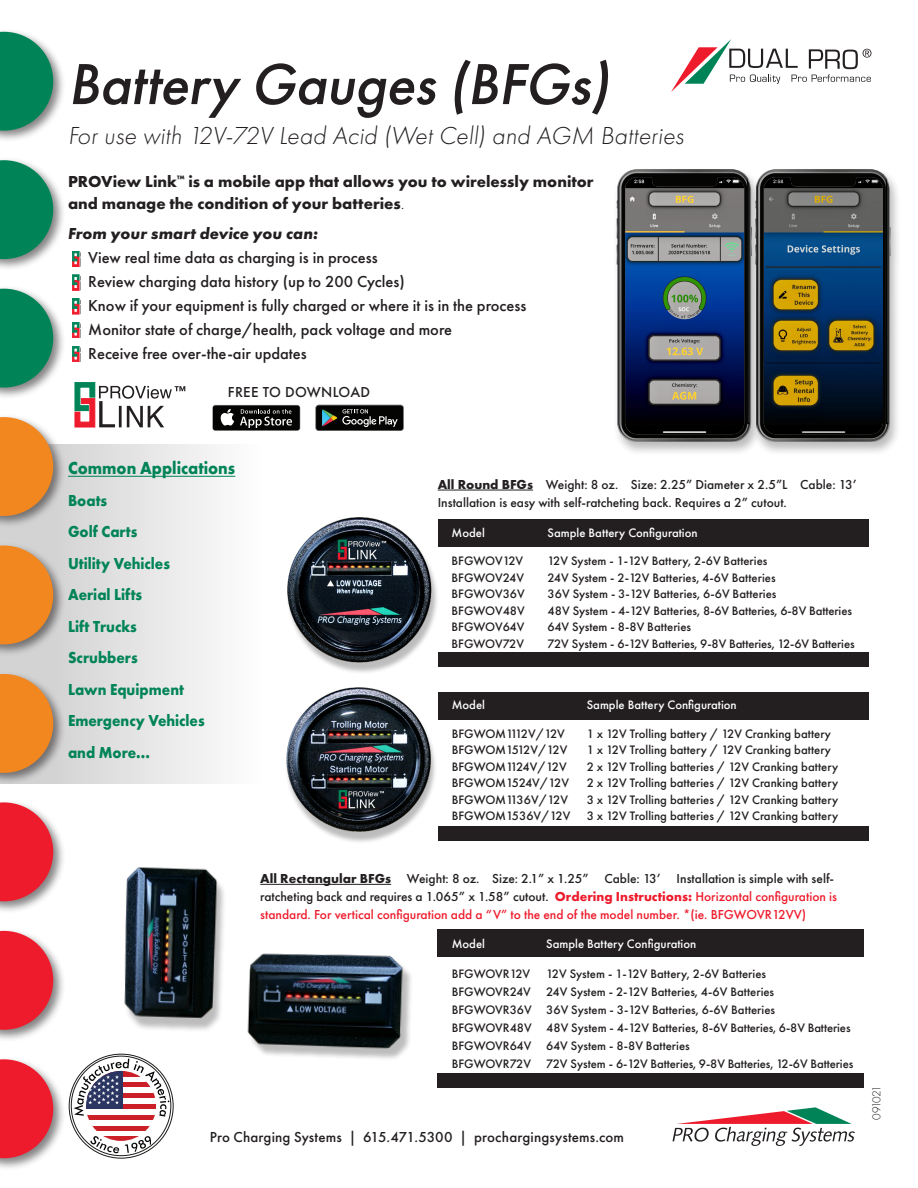
<style>
.page{position:relative;width:918px;height:1188px;background:#fff}
.page>*{position:absolute;margin:0;border:0;box-sizing:border-box;transform-origin:0 0}
.t1{font:italic 500 60px "Futura PT";color:#231f20}
.t2{font:300 25.5px "Futura PT";color:#231f20}
.t3{font:700 18.15px "Futura PT";color:#008457;scale:.91 1}
.t4{font:500 16.5px "Futura PT";color:#231f20}
.t5{font:700 16.5px "Futura PT";color:#008457;scale:.91 1}
.t6{font:700 16.5px/21.6px "Futura PT";color:#231f20}
.t7{font:italic 700 16.5px "Futura PT";color:#231f20}
.body_text{font:500 15px "Futura PT";letter-spacing:.01em;color:#231f20}
.t8{font:500 13.5px/18px "Futura PT";color:#231f20}
.t9{font:500 12.75px "Futura PT";color:#231f20}
.t10{font:500 12.75px "Futura PT";color:#fff}
.t11{font:300 12px "Futura PT";letter-spacing:-.11em;color:#231f20}
.s1{font-weight:300;font-size:18px}
.s2{font-weight:700}
.s3{font-weight:700;color:#ee1b2c}
.s4{color:#ee1b2c}
</style>
<div class="page">
<svg style="left:66px;top:445px;width:170px;height:339px;fill:#e8e8e8"></svg>
<div style="left:285px;top:691px;width:153px;height:153px;background:#231f20;opacity:.3"></div>
<img style="left:286px;top:687px;width:147px;height:150px">
<img style="left:247px;top:953px;width:164px;height:106px">
<div style="left:124px;top:871px;width:103px;height:162px;background:#231f20;opacity:.3"></div>
<img style="left:124px;top:867px;width:103px;height:159px">
<div style="left:438px;top:929px;width:426px;height:28px;background:#231f20"></div>
<div style="left:438px;top:1073px;width:426px;height:15px;background:#231f20"></div>
<hr style="left:260px;top:884px;width:131px;height:1px;background:#231f20">
<div style="left:438px;top:692px;width:430px;height:28px;background:#231f20"></div>
<div style="left:438px;top:826px;width:431px;height:14px;background:#231f20"></div>
<div style="left:286px;top:521px;width:153px;height:153px;background:#231f20;opacity:.3"></div>
<img style="left:286px;top:517px;width:153px;height:149px">
<div style="left:438px;top:519px;width:430px;height:28px;background:#231f20"></div>
<div style="left:438px;top:652px;width:431px;height:14px;background:#231f20"></div>
<hr style="left:68px;top:476px;width:167px;height:1px;background:#008457">
<div style="left:0;top:28px;width:66px;height:1143px;background:#231f20;opacity:.56"></div>
<svg style="left:0;top:1059px;width:53px;height:99px;background:#e83f4d"></svg>
<svg style="left:0;top:931px;width:53px;height:99px;background:#e83f4c"></svg>
<svg style="left:0;top:802px;width:53px;height:99px;background:#e93f4d"></svg>
<svg style="left:0;top:674px;width:53px;height:99px;background:#e58e3c"></svg>
<svg style="left:0;top:546px;width:53px;height:98px;background:#e58e3b"></svg>
<svg style="left:0;top:417px;width:53px;height:99px;background:#e89240"></svg>
<svg style="left:0;top:289px;width:53px;height:99px;background:#29936f"></svg>
<svg style="left:0;top:160px;width:53px;height:99px;background:#29936f"></svg>
<svg style="left:0;top:32px;width:53px;height:99px;background:#29936f"></svg>
<svg style="left:673px;top:1107px;width:182px;height:39px"></svg>
<svg style="left:71px;top:1056px;width:100px;height:100px"></svg>
<svg style="left:86px;top:1136px;width:70px;height:5px"></svg>
<div style="left:86px;top:1131px;width:70px;height:5px;background:#fff"></div>
<svg style="left:86px;top:1125px;width:70px;height:6px"></svg>
<div style="left:86px;top:1120px;width:70px;height:5px;background:#fff"></div>
<div style="left:86px;top:1114px;width:70px;height:6px;background:#cc2029"></div>
<svg style="left:74px;top:1059px;width:95px;height:58px"></svg>
<svg style="left:90px;top:1136px;width:29px;height:17px"></svg>
<svg style="left:125px;top:1136px;width:26px;height:17px"></svg>
<hr style="left:438px;top:490px;width:95px;height:1px;background:#231f20">
<svg style="left:75px;top:382px;width:110px;height:45px"></svg>
<div style="left:212px;top:405px;width:88px;height:26px;background:#5f6061;border-radius:3px"></div>
<div style="left:213px;top:405px;width:87px;height:25px;background:#040503;border-radius:3px"></div>
<svg style="left:220px;top:409px;width:14px;height:17px"></svg>
<svg style="left:240px;top:409px;width:52px;height:19px"></svg>
<svg style="left:316px;top:405px;width:88px;height:26px;background:#2a2d2b"></svg>
<svg style="left:72px;top:251px;width:7px;height:16px"></svg>
<svg style="left:72px;top:275px;width:7px;height:15px"></svg>
<svg style="left:72px;top:299px;width:7px;height:15px"></svg>
<svg style="left:72px;top:322px;width:7px;height:16px"></svg>
<div style="left:612px;top:167px;width:151px;height:289px;background:#231f20;opacity:.3"></div>
<div style="left:751px;top:167px;width:151px;height:289px;background:#231f20;opacity:.3"></div>
<svg style="left:617px;top:169px;width:273px;height:273px;background:#3f4c57"></svg>
<svg style="left:72px;top:346px;width:7px;height:16px"></svg>
<svg style="left:671px;top:39px;width:200px;height:53px"></svg>
<p class="t1" style="left:68px;top:48px;width:554px">Battery Gauges(BFGs)</p>
<p class="t2" style="left:68px;top:121px;width:621px">For use with 12V-72V Lead Acid (Wet Cell) and AGM Batteries</p>
<p class="t6" style="left:68px;top:170px;width:527px">PROView Link<sup>™</sup> is a mobile app that allows you to wirelessly monitor and manage the condition of your batteries<span class="s1">.</span></p>
<p class="t7" style="left:68px;top:223px;width:252px">From your smart device you can:</p>
<p class="t4" style="left:88px;top:247px;width:291px">View real time data as charging is in process</p>
<p class="t4" style="left:88px;top:271px;width:318px">Review charging data history (up to 200 Cycles)</p>
<p class="t4" style="left:88px;top:295px;width:440px">Know if your equipment is fully charged or where it is in the process</p>
<p class="t4" style="left:88px;top:319px;width:365px">Monitor state of charge/health, pack voltage and more</p>
<p class="t4" style="left:88px;top:343px;width:220px">Receive free over-the-air updates</p>
<p class="body_text" style="left:228px;top:383px;width:144px">FREE TO DOWNLOAD</p>
<p class="t3" style="left:68px;top:457px;width:185px">Common Applications</p>
<p class="t5" style="left:68px;top:490px;width:45px">Boats</p>
<p class="t5" style="left:68px;top:521px;width:78px">Golf Carts</p>
<p class="t5" style="left:68px;top:553px;width:114px">Utility Vehicles</p>
<p class="t5" style="left:68px;top:584px;width:83px">Aerial Lifts</p>
<p class="t5" style="left:68px;top:616px;width:77px">Lift Trucks</p>
<p class="t5" style="left:68px;top:647px;width:78px">Scrubbers</p>
<p class="t5" style="left:68px;top:679px;width:129px">Lawn Equipment</p>
<p class="t5" style="left:68px;top:710px;width:152px">Emergency Vehicles</p>
<p class="t5" style="left:68px;top:742px;width:91px">and More...</p>
<p class="t8" style="left:438px;top:475px;width:420px"><span class="s2">All Round BFGs</span> Weight: 8 oz. Size: 2.25” Diameter x 2.5”L Cable: 13’</p>
<p class="t8" style="left:438px;top:493px;width:351px">Installation is easy with self-ratcheting back. Requires a 2” cutout.</p>
<p class="t10" style="left:452px;top:525px;width:35px">Model</p>
<p class="t10" style="left:548px;top:525px;width:152px">Sample Battery Configuration</p>
<p class="t9" style="left:452px;top:553px;width:73px">BFGWOV12V</p>
<p class="t9" style="left:548px;top:553px;width:221px">12V System - 1-12V Battery, 2-6V Batteries</p>
<p class="t9" style="left:452px;top:570px;width:74px">BFGWOV24V</p>
<p class="t9" style="left:548px;top:570px;width:230px">24V System - 2-12V Batteries, 4-6V Batteries</p>
<p class="t9" style="left:452px;top:586px;width:75px">BFGWOV36V</p>
<p class="t9" style="left:548px;top:586px;width:230px">36V System - 3-12V Batteries, 6-6V Batteries</p>
<p class="t9" style="left:452px;top:603px;width:75px">BFGWOV48V</p>
<p class="t9" style="left:548px;top:603px;width:306px">48V System - 4-12V Batteries, 8-6V Batteries, 6-8V Batteries</p>
<p class="t9" style="left:452px;top:619px;width:74px">BFGWOV64V</p>
<p class="t9" style="left:548px;top:619px;width:145px">64V System - 8-8V Batteries</p>
<p class="t9" style="left:452px;top:636px;width:74px">BFGWOV72V</p>
<p class="t9" style="left:548px;top:636px;width:309px">72V System - 6-12V Batteries, 9-8V Batteries, 12-6V Batteries</p>
<p class="t10" style="left:452px;top:697px;width:35px">Model</p>
<p class="t10" style="left:587px;top:697px;width:152px">Sample Battery Configuration</p>
<p class="t9" style="left:452px;top:726px;width:115px">BFGWOM1112V/12V</p>
<p class="t9" style="left:587px;top:726px;width:246px">1 x 12V Trolling battery / 12V Cranking battery</p>
<p class="t9" style="left:452px;top:742px;width:117px">BFGWOM1512V/12V</p>
<p class="t9" style="left:587px;top:742px;width:246px">1 x 12V Trolling battery / 12V Cranking battery</p>
<p class="t9" style="left:452px;top:759px;width:117px">BFGWOM1124V/12V</p>
<p class="t9" style="left:587px;top:759px;width:253px">2 x 12V Trolling batteries / 12V Cranking battery</p>
<p class="t9" style="left:452px;top:775px;width:119px">BFGWOM1524V/12V</p>
<p class="t9" style="left:587px;top:775px;width:253px">2 x 12V Trolling batteries / 12V Cranking battery</p>
<p class="t9" style="left:452px;top:792px;width:118px">BFGWOM1136V/12V</p>
<p class="t9" style="left:587px;top:792px;width:253px">3 x 12V Trolling batteries / 12V Cranking battery</p>
<p class="t9" style="left:452px;top:808px;width:120px">BFGWOM1536V/12V</p>
<p class="t9" style="left:587px;top:808px;width:253px">3 x 12V Trolling batteries / 12V Cranking battery</p>
<p class="t8" style="left:260px;top:870px;width:578px"><span class="s2">All Rectangular BFGs</span> Weight: 8 oz. Size: 2.1” x 1.25” Cable: 13’ Installation is simple with self&shy;ratcheting back and requires a 1.065” x 1.58” cutout. <span class="s3">Ordering Instructions:</span> <span class="s4">Horizontal configuration is standard. For vertical configuration add a “V” to the end of the model number. *(ie. BFGWOVR12VV)</span></p>
<p class="t10" style="left:452px;top:936px;width:35px">Model</p>
<p class="t10" style="left:546px;top:936px;width:152px">Sample Battery Configuration</p>
<p class="t9" style="left:452px;top:966px;width:80px">BFGWOVR12V</p>
<p class="t9" style="left:546px;top:966px;width:221px">12V System - 1-12V Battery, 2-6V Batteries</p>
<p class="t9" style="left:452px;top:984px;width:324px">BFGWOVR24V 24V System - 2-12V Batteries, 4-6V Batteries</p>
<p class="t9" style="left:452px;top:1002px;width:325px">BFGWOVR36V 36V System - 3-12V Batteries, 6-6V Batteries</p>
<p class="t9" style="left:452px;top:1020px;width:400px">BFGWOVR48V 48V System - 4-12V Batteries, 8-6V Batteries, 6-8V Batteries</p>
<p class="t9" style="left:452px;top:1038px;width:240px">BFGWOVR64V 64V System - 8-8V Batteries</p>
<p class="t9" style="left:452px;top:1056px;width:403px">BFGWOVR72V 72V System - 6-12V Batteries, 9-8V Batteries, 12-6V Batteries</p>
<p class="body_text" style="left:210px;top:1128px;width:416px">Pro Charging Systems | 615.471.5300 | prochargingsystems.com</p>
<p class="t11" style="left:870px;top:1120px;width:36px;rotate:-90deg">091021</p>
</div>
